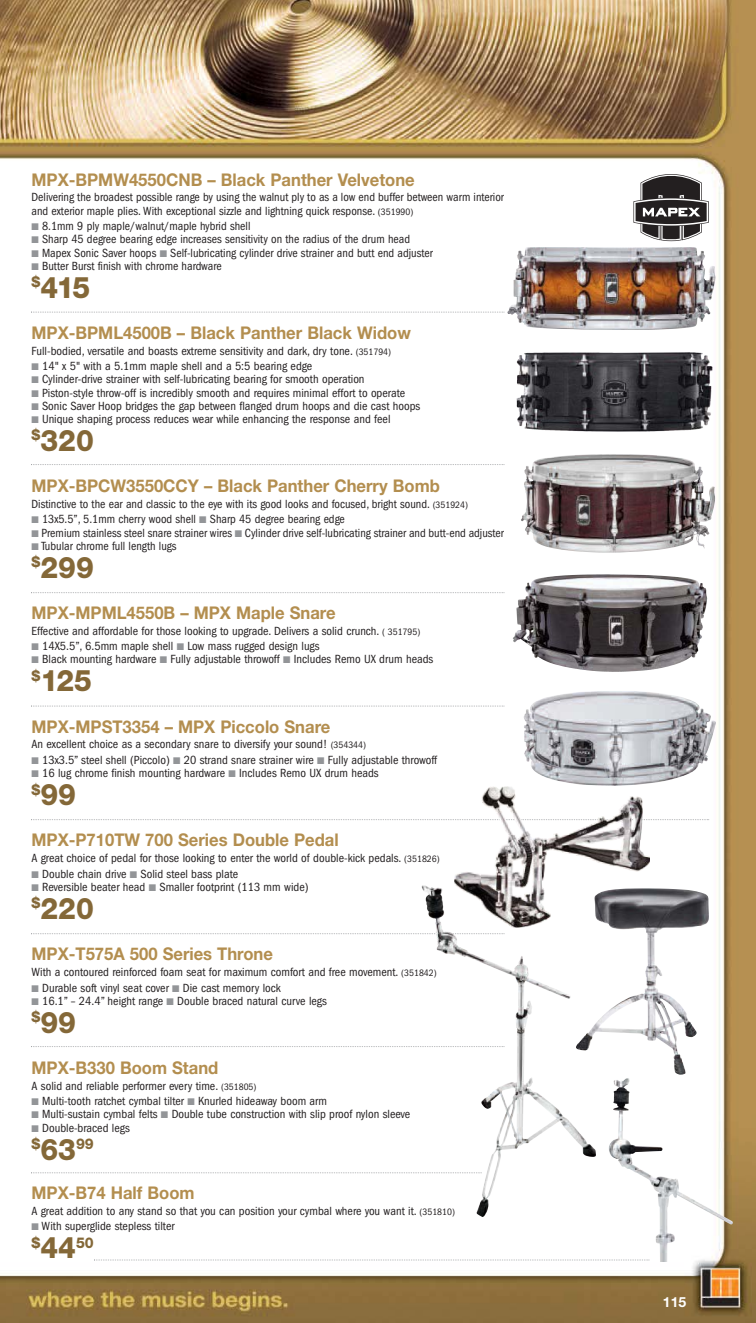
<style>
.page{position:relative;width:756px;height:1323px;background:#fff}
.page>*{position:absolute;margin:0;border:0;box-sizing:border-box;transform-origin:0 0}
.t1{font:800 29.75px "Helvetica Neue";color:#846838;scale:.95 1}
.t2{font:700 17.5px "Helvetica Neue";color:#b38e4f;scale:.95 1}
.t3{font:800 14.88px "Helvetica Neue";color:#846838;scale:.95 1}
.t4{font:700 14px "Helvetica Neue";color:#fff}
.t5{font:condensed 12.25px/13.1px "Franklin Gothic";color:#231f20}
.s1{font-size:9.62px}
.s2{color:#939598}
.s3{font-size:29.75px}
</style>
<div class="page">
<img style="left:0;top:0;width:756px;height:1323px">
<img style="left:697px;top:251px;width:8px;height:26px">
<img style="left:521px;top:454px;width:194px;height:98px">
<img style="left:550px;top:355px;width:163px;height:77px">
<img style="left:698px;top:708px;width:13px;height:18px">
<svg style="left:633px;top:173px;width:76px;height:68px"></svg>
<svg style="left:31px;top:312px;width:474px;height:1px"></svg>
<svg style="left:31px;top:464px;width:474px;height:1px"></svg>
<svg style="left:31px;top:592px;width:474px;height:1px"></svg>
<svg style="left:31px;top:819px;width:678px;height:1px"></svg>
<svg style="left:31px;top:933px;width:390px;height:1px"></svg>
<svg style="left:31px;top:1046px;width:390px;height:1px"></svg>
<svg style="left:31px;top:1172px;width:451px;height:1px"></svg>
<svg style="left:94px;top:1260px;width:515px;height:1px"></svg>
<svg style="left:31px;top:706px;width:474px;height:1px"></svg>
<img style="left:421px;top:885px;width:150px;height:200px">
<img style="left:576px;top:928px;width:121px;height:147px">
<img style="left:609px;top:1078px;width:124px;height:184px">
<img style="left:699px;top:583px;width:8px;height:48px">
<img style="left:454px;top:796px;width:196px;height:131px">
<h2 class="t2" style="left:32px;top:173px;width:405px">MPX-BPMW4550CNB – Black Panther Velvetone</h2>
<p class="t5" style="left:32px;top:192px;width:474px">Delivering the broadest possible range by using the walnut ply to as a low end buffer between warm interior and exterior maple plies. With exceptional sizzle and lightning quick response. <span class="s1">(351990)</span></p>
<p class="t5" style="left:32px;top:221px;width:221px"><span class="s2">■</span> 8.1mm 9 ply maple/walnut/maple hybrid shell</p>
<p class="t5" style="left:32px;top:234px;width:380px"><span class="s2">■</span> Sharp 45 degree bearing edge increases sensitivity on the radius of the drum head</p>
<p class="t5" style="left:32px;top:247px;width:403px"><span class="s2">■</span> Mapex Sonic Saver hoops <span class="s2">■</span> Self-lubricating cylinder drive strainer and butt end adjuster</p>
<p class="t5" style="left:32px;top:260px;width:192px"><span class="s2">■</span> Butter Burst finish with chrome hardware</p>
<h1 class="t1" style="left:32px;top:277px;width:63px"><sup>$</sup>415</h1>
<h2 class="t2" style="left:32px;top:326px;width:401px">MPX-BPML4500B – Black Panther Black Widow</h2>
<p class="t5" style="left:32px;top:345px;width:361px">Full-bodied, versatile and boasts extreme sensitivity and dark, dry tone. <span class="s1">(351794)</span></p>
<p class="t5" style="left:32px;top:361px;width:282px"><span class="s2">■</span> 14" x 5" with a 5.1mm maple shell and a 5:5 bearing edge</p>
<p class="t5" style="left:32px;top:374px;width:335px"><span class="s2">■</span> Cylinder-drive strainer with self-lubricating bearing for smooth operation</p>
<p class="t5" style="left:32px;top:387px;width:375px"><span class="s2">■</span> Piston-style throw-off is incredibly smooth and requires minimal effort to operate</p>
<p class="t5" style="left:32px;top:400px;width:390px"><span class="s2">■</span> Sonic Saver Hoop bridges the gap between flanged drum hoops and die cast hoops</p>
<p class="t5" style="left:32px;top:413px;width:361px"><span class="s2">■</span> Unique shaping process reduces wear while enhancing the response and feel</p>
<h1 class="t1" style="left:32px;top:430px;width:67px"><sup>$</sup>320</h1>
<h2 class="t2" style="left:32px;top:479px;width:431px">MPX-BPCW3550CCY – Black Panther Cherry Bomb</h2>
<p class="t5" style="left:32px;top:498px;width:438px">Distinctive to the ear and classic to the eye with its good looks and focused, bright sound. <span class="s1">(351924)</span></p>
<p class="t5" style="left:32px;top:514px;width:315px"><span class="s2">■</span> 13x5.5”, 5.1mm cherry wood shell <span class="s2">■</span> Sharp 45 degree bearing edge</p>
<p class="t5" style="left:32px;top:527px;width:474px"><span class="s2">■</span> Premium stainless steel snare strainer wires <span class="s2">■</span> Cylinder drive self-lubricating strainer and butt-end adjuster</p>
<p class="t5" style="left:32px;top:540px;width:147px"><span class="s2">■</span> Tubular chrome full length lugs</p>
<h1 class="t1" style="left:32px;top:557px;width:67px"><sup>$</sup>299</h1>
<h2 class="t2" style="left:32px;top:606px;width:322px">MPX-MPML4550B – MPX Maple Snare</h2>
<p class="t5" style="left:32px;top:625px;width:390px">Effective and affordable for those looking to upgrade. Delivers a solid crunch. <span class="s1">( 351795)</span></p>
<p class="t5" style="left:32px;top:641px;width:290px"><span class="s2">■</span> 14X5.5”, 6.5mm maple shell <span class="s2">■</span> Low mass rugged design lugs</p>
<p class="t5" style="left:32px;top:654px;width:403px"><span class="s2">■</span> Black mounting hardware <span class="s2">■</span> Fully adjustable throwoff <span class="s2">■</span> Includes Remo UX drum heads</p>
<h1 class="t1" style="left:32px;top:670px;width:65px"><sup>$</sup>125</h1>
<h2 class="t2" style="left:32px;top:720px;width:316px">MPX-MPST3354 – MPX Piccolo Snare</h2>
<p class="t5" style="left:32px;top:739px;width:336px">An excellent choice as a secondary snare to diversify your sound! <span class="s1">(354344)</span></p>
<p class="t5" style="left:32px;top:754px;width:407px"><span class="s2">■</span> 13x3.5” steel shell (Piccolo) <span class="s2">■</span> 20 strand snare strainer wire <span class="s2">■</span> Fully adjustable throwoff</p>
<p class="t5" style="left:32px;top:768px;width:349px"><span class="s2">■</span> 16 lug chrome finish mounting hardware <span class="s2">■</span> Includes Remo UX drum heads</p>
<h1 class="t1" style="left:32px;top:784px;width:48px"><sup>$</sup>99</h1>
<h2 class="t2" style="left:32px;top:834px;width:325px">MPX-P710TW 700 Series Double Pedal</h2>
<p class="t5" style="left:32px;top:852px;width:410px">A great choice of pedal for those looking to enter the world of double-kick pedals. <span class="s1">(351826)</span></p>
<p class="t5" style="left:32px;top:868px;width:208px"><span class="s2">■</span> Double chain drive <span class="s2">■</span> Solid steel bass plate</p>
<p class="t5" style="left:32px;top:881px;width:279px"><span class="s2">■</span> Reversible beater head <span class="s2">■</span> Smaller footprint (113 mm wide)</p>
<h1 class="t1" style="left:32px;top:898px;width:67px"><sup>$</sup>220</h1>
<h2 class="t2" style="left:32px;top:948px;width:256px">MPX-T575A 500 Series Throne</h2>
<p class="t5" style="left:32px;top:966px;width:407px">With a contoured reinforced foam seat for maximum comfort and free movement. <span class="s1">(351842)</span></p>
<p class="t5" style="left:32px;top:982px;width:251px"><span class="s2">■</span> Durable soft vinyl seat cover <span class="s2">■</span> Die cast memory lock</p>
<p class="t5" style="left:32px;top:995px;width:297px"><span class="s2">■</span> 16.1” – 24.4” height range <span class="s2">■</span> Double braced natural curve legs</p>
<h1 class="t1" style="left:32px;top:1012px;width:48px"><sup>$</sup>99</h1>
<h2 class="t2" style="left:32px;top:1061px;width:198px">MPX-B330 Boom Stand</h2>
<p class="t5" style="left:32px;top:1080px;width:226px">A solid and reliable performer every time. <span class="s1">(351805)</span></p>
<p class="t5" style="left:32px;top:1096px;width:297px"><span class="s2">■</span> Multi-tooth ratchet cymbal tilter <span class="s2">■</span> Knurled hideaway boom arm</p>
<p class="t5" style="left:32px;top:1109px;width:380px"><span class="s2">■</span> Multi-sustain cymbal felts <span class="s2">■</span> Double tube construction with slip proof nylon sleeve</p>
<p class="t5" style="left:32px;top:1122px;width:100px"><span class="s2">■</span> Double-braced legs</p>
<p class="t3" style="left:32px;top:1138px;width:67px">$<span class="s3">63</span>99</p>
<h2 class="t2" style="left:32px;top:1186px;width:173px">MPX-B74 Half Boom</h2>
<p class="t5" style="left:32px;top:1205px;width:425px">A great addition to any stand so that you can position your cymbal where you want it. <span class="s1">(351810)</span></p>
<p class="t5" style="left:32px;top:1221px;width:145px"><span class="s2">■</span> With superglide stepless tilter</p>
<p class="t3" style="left:32px;top:1237px;width:67px">$<span class="s3">44</span>50</p>
<p class="t4" style="left:663px;top:1297px;width:25px">115</p>
</div>
